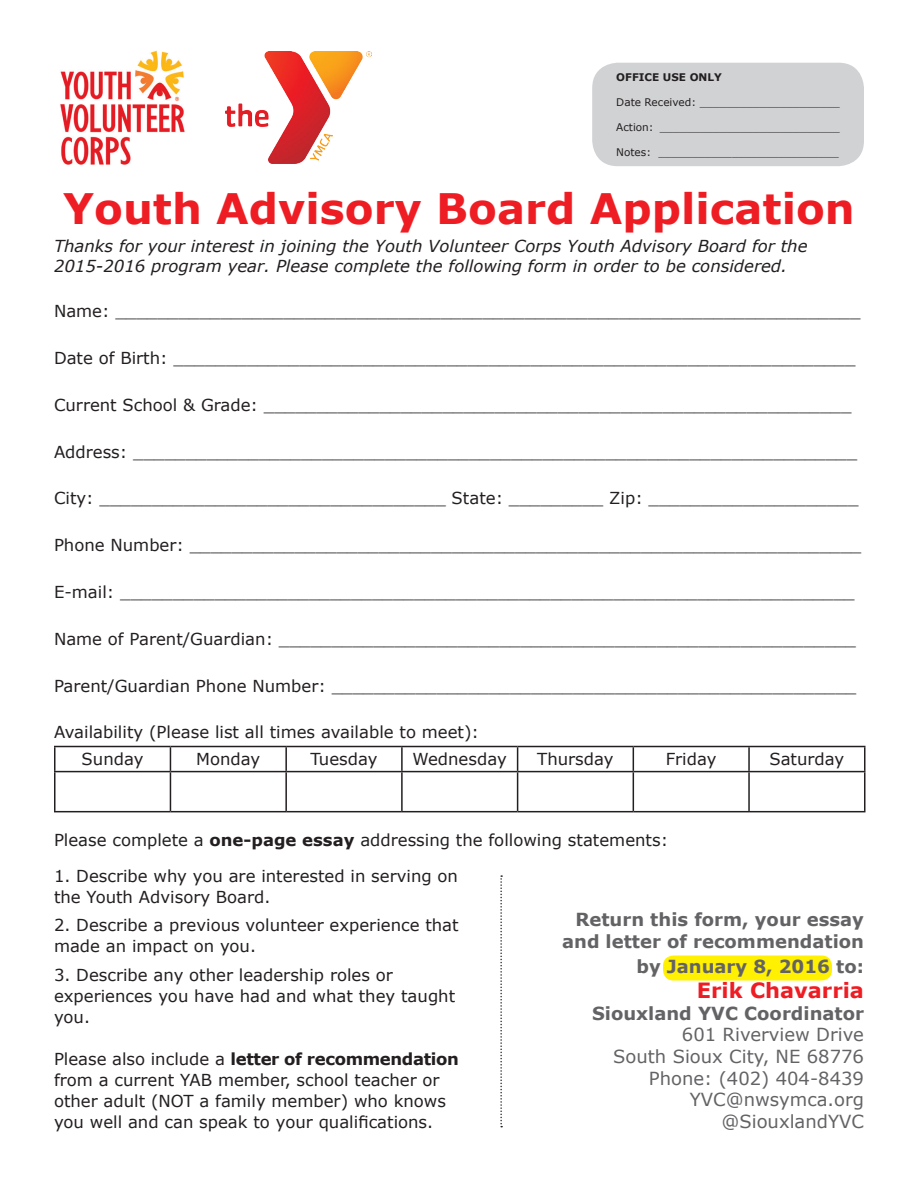
<style>
.page{position:relative;width:918px;height:1188px;background:#fff}
.page>*{position:absolute;margin:0;border:0;box-sizing:border-box;transform-origin:0 0}
.t1{font:700 42px "Verdana";color:#ee1d23}
.t2{font:700 21px "Verdana";color:#ee1d23}
.t3{font:700 18px/21.6px "Verdana";color:#636366;text-align:right}
.t4{font:18px/21.6px "Verdana";color:#636366;text-align:right}
.t5{font:16.5px/21px "Verdana";color:#231f20}
.t6{font:italic 16.5px "Verdana";color:#231f20}
.t7{font:10.5px "Verdana";color:#231f20}
.t8{font:700 10.5px "Verdana";color:#231f20}
.s1{font-weight:700}
</style>
<div class="page">
<div style="left:663px;top:956px;width:169px;height:25px;background:#fff101;border-radius:10px"></div>
<div style="left:592px;top:63px;width:272px;height:103px;background:#d1d2d4;border-radius:26px"></div>
<img style="left:60px;top:51px;width:125px;height:114px">
<img style="left:225px;top:52px;width:147px;height:112px">
<hr style="left:54px;top:746px;width:116px;height:1px;background:#231f20">
<hr style="left:54px;top:747px;width:2px;height:24px;background:#231f20">
<hr style="left:170px;top:746px;width:116px;height:1px;background:#231f20">
<svg style="left:170px;top:747px;width:1px;height:24px"></svg>
<hr style="left:286px;top:746px;width:116px;height:1px;background:#231f20">
<hr style="left:285px;top:747px;width:2px;height:24px;background:#231f20">
<hr style="left:402px;top:746px;width:116px;height:1px;background:#231f20">
<hr style="left:401px;top:747px;width:2px;height:24px;background:#231f20">
<hr style="left:518px;top:746px;width:115px;height:1px;background:#231f20">
<svg style="left:517px;top:747px;width:1px;height:24px"></svg>
<hr style="left:633px;top:746px;width:116px;height:1px;background:#231f20">
<svg style="left:633px;top:747px;width:1px;height:24px"></svg>
<hr style="left:749px;top:746px;width:117px;height:1px;background:#231f20">
<hr style="left:748px;top:747px;width:2px;height:24px;background:#231f20">
<hr style="left:864px;top:747px;width:2px;height:24px;background:#231f20">
<hr style="left:54px;top:771px;width:116px;height:1px;background:#231f20">
<hr style="left:54px;top:772px;width:2px;height:39px;background:#231f20">
<hr style="left:170px;top:771px;width:116px;height:1px;background:#231f20">
<hr style="left:170px;top:772px;width:1px;height:39px;background:#231f20">
<hr style="left:286px;top:771px;width:116px;height:1px;background:#231f20">
<hr style="left:285px;top:772px;width:2px;height:39px;background:#231f20">
<hr style="left:402px;top:771px;width:116px;height:1px;background:#231f20">
<hr style="left:401px;top:772px;width:2px;height:39px;background:#231f20">
<hr style="left:518px;top:771px;width:115px;height:1px;background:#231f20">
<hr style="left:517px;top:772px;width:1px;height:39px;background:#231f20">
<hr style="left:633px;top:771px;width:116px;height:1px;background:#231f20">
<hr style="left:633px;top:772px;width:1px;height:39px;background:#231f20">
<hr style="left:749px;top:771px;width:117px;height:1px;background:#231f20">
<hr style="left:748px;top:772px;width:2px;height:39px;background:#231f20">
<hr style="left:864px;top:772px;width:2px;height:39px;background:#231f20">
<hr style="left:54px;top:811px;width:116px;height:1px;background:#231f20">
<hr style="left:170px;top:811px;width:116px;height:1px;background:#231f20">
<hr style="left:286px;top:811px;width:116px;height:1px;background:#231f20">
<hr style="left:402px;top:811px;width:116px;height:1px;background:#231f20">
<hr style="left:518px;top:811px;width:115px;height:1px;background:#231f20">
<hr style="left:633px;top:811px;width:116px;height:1px;background:#231f20">
<hr style="left:749px;top:811px;width:117px;height:1px;background:#231f20">
<svg style="left:500px;top:875px;width:2px;height:252px"></svg>
<p class="t8" style="left:616px;top:69px;width:107px">OFFICE USE ONLY</p>
<p class="t7" style="left:616px;top:95px;width:225px">Date Received: _____________________</p>
<p class="t7" style="left:616px;top:120px;width:225px">Action: ___________________________</p>
<p class="t7" style="left:616px;top:145px;width:224px">Notes: ___________________________</p>
<p class="t1" style="left:63px;top:178px;width:793px">Youth Advisory Board Application</p>
<p class="t6" style="left:54px;top:235px;width:755px">Thanks for your interest in joining the Youth Volunteer Corps Youth Advisory Board for the</p>
<p class="t6" style="left:54px;top:254px;width:735px">2015-2016 program year. Please complete the following form in order to be considered.</p>
<p class="t5" style="left:54px;top:300px;width:808px">Name: _______________________________________________________________________</p>
<p class="t5" style="left:54px;top:347px;width:803px">Date of Birth: _________________________________________________________________</p>
<p class="t5" style="left:54px;top:394px;width:799px">Current School &amp; Grade: ________________________________________________________</p>
<p class="t5" style="left:54px;top:441px;width:805px">Address: _____________________________________________________________________</p>
<p class="t5" style="left:54px;top:488px;width:806px">City: _________________________________ State: _________ Zip: ____________________</p>
<p class="t5" style="left:54px;top:534px;width:809px">Phone Number: ________________________________________________________________</p>
<p class="t5" style="left:54px;top:581px;width:802px">E-mail: ______________________________________________________________________</p>
<p class="t5" style="left:54px;top:628px;width:804px">Name of Parent/Guardian: _______________________________________________________</p>
<p class="t5" style="left:54px;top:675px;width:804px">Parent/Guardian Phone Number: __________________________________________________</p>
<p class="t5" style="left:54px;top:722px;width:427px">Availability (Please list all times available to meet):</p>
<p class="t5" style="left:82px;top:748px;width:63px">Sunday</p>
<p class="t5" style="left:196px;top:748px;width:66px">Monday</p>
<p class="t5" style="left:310px;top:748px;width:69px">Tuesday</p>
<p class="t5" style="left:413px;top:748px;width:96px">Wednesday</p>
<p class="t5" style="left:537px;top:748px;width:78px">Thursday</p>
<p class="t5" style="left:666px;top:748px;width:52px">Friday</p>
<p class="t5" style="left:769px;top:748px;width:77px">Saturday</p>
<p class="t5" style="left:54px;top:830px;width:616px">Please complete a <span class="s1">one-page essay</span> addressing the following statements:</p>
<p class="t5" style="left:54px;top:865px;width:406px">1. Describe why you are interested in serving on the Youth Advisory Board.</p>
<p class="t5" style="left:54px;top:915px;width:406px">2. Describe a previous volunteer experience that made an impact on you.</p>
<p class="t5" style="left:54px;top:964px;width:403px">3. Describe any other leadership roles or experiences you have had and what they taught you.</p>
<p class="t5" style="left:54px;top:1048px;width:406px">Please also include a <span class="s1">letter of recommendation </span>from a current YAB member, school teacher or other adult (NOT a family member) who knows you well and can speak to your qualifications.</p>
<p class="t3" style="left:562px;top:909px;width:303px">Return this form, your essay and letter of recommendation</p>
<p class="t3" style="left:636px;top:955px;width:229px">by January 8, 2016 to:</p>
<p class="t2" style="left:697px;top:976px;width:169px">Erik Chavarria</p>
<p class="t3" style="left:592px;top:1002px;width:273px">Siouxland YVC Coordinator</p>
<p class="t4" style="left:682px;top:1024px;width:184px">601 Riverview Drive</p>
<p class="t4" style="left:613px;top:1046px;width:252px">South Sioux City, NE 68776</p>
<p class="t4" style="left:649px;top:1067px;width:217px">Phone: (402) 404-8439</p>
<p class="t4" style="left:690px;top:1089px;width:176px">YVC@nwsymca.org @SiouxlandYVC</p>
</div>
